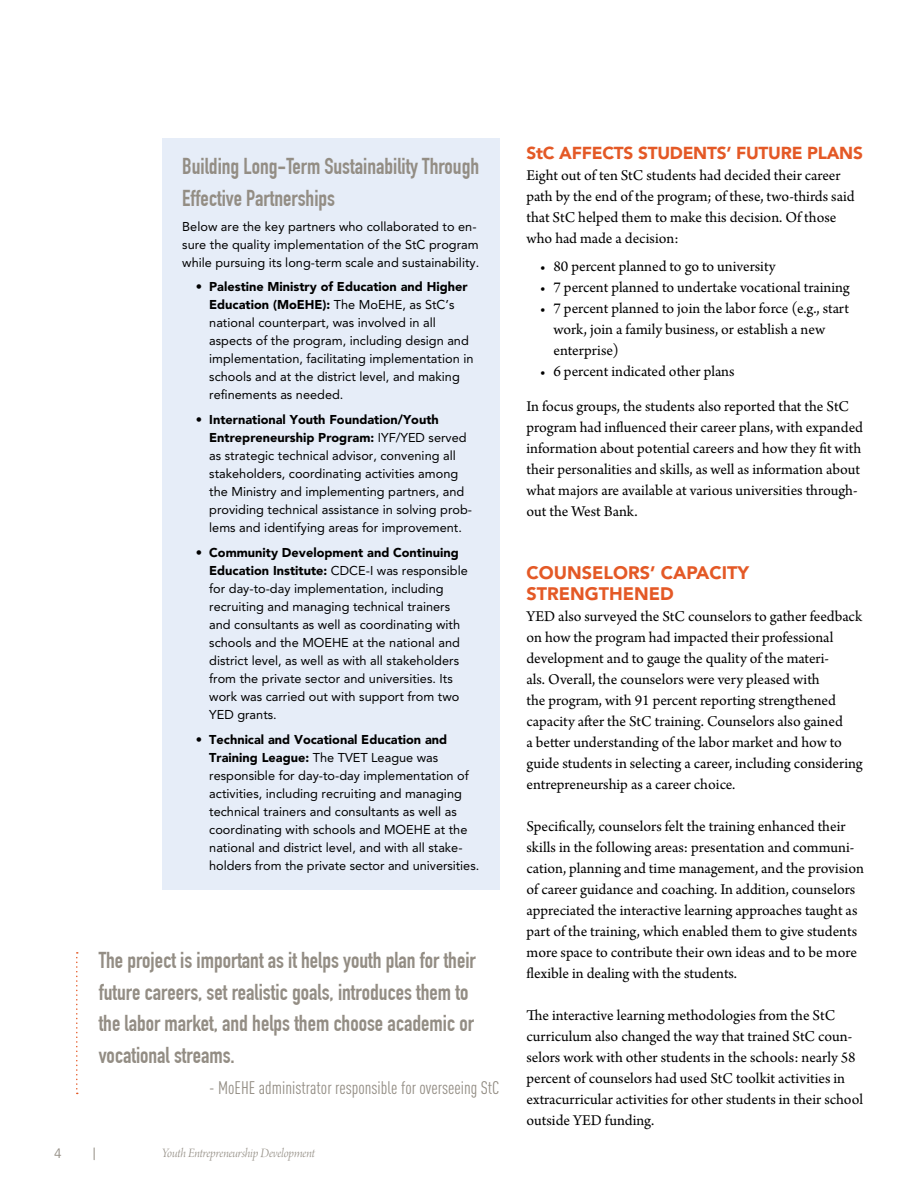
<style>
.page{position:relative;width:918px;height:1188px;background:#fff}
.page>*{position:absolute;margin:0;border:0;box-sizing:border-box;transform-origin:0 0}
.t1{font:700 22.5px/31.5px "DIN Condensed";color:#938d84}
.t2{font:18px "DIN Cond";color:#938d84}
.t3{font:900 18px "Avenir";color:#e45926}
.t4{font:900 17.25px "Avenir";letter-spacing:-.015em;color:#e45926}
.t5{font:15.75px/21px "Arno Pro";color:#000}
.t6{font:13.5px "Arno Pro Light Italic Display";letter-spacing:-.01em;color:#938d84}
.t7{font:13.5px "Avenir";color:#938d84}
.t8{font:12.75px/18px "Avenir";color:#000}
.t9{font:900 12.75px/18px "Avenir";color:#000}
.s1{font-weight:900}
</style>
<div class="page">
<svg style="left:94px;top:1148px;width:1px;height:12px"></svg>
<svg style="left:76px;top:952px;width:2px;height:142px"></svg>
<div style="left:162px;top:138px;width:338px;height:752px;background:#e6edf8"></div>
<h1 class="t1" style="left:182px;top:151px;width:298px">Building Long-Term Sustainability Through<br>Effective Partnerships</h1>
<p class="t8" style="left:182px;top:217px;width:299px">Below are the key partners who collaborated to en&shy;sure the quality implementation of the StC program while pursuing its long-term scale and sustainability.</p>
<p class="t9" style="left:209px;top:278px;width:260px;text-indent:-14px">• Palestine Ministry of Education and Higher<br>Education (MoEHE</p>
<p class="t8" style="left:209px;top:296px;width:266px;text-indent:113px"><span class="s1">):</span> The MoEHE, as StC’s national counterpart, was involved in all aspects of the program, including design and implementation, facilitating implementation in schools and at the district level, and making refinements as needed.</p>
<p class="t8" style="left:209px;top:411px;width:264px;text-indent:-14px"><span class="s1">• International Youth Foundation/Youth Entrepreneurship Program:</span> IYF/YED served as strategic technical advisor, convening all stakeholders, coordinating activities among the Ministry and implementing partners, and providing technical assistance in solving prob&shy;lems and identifying areas for improvement.</p>
<p class="t8" style="left:209px;top:543px;width:260px;text-indent:-14px"><span class="s1">• Community Development and Continuing Education Institute:</span> CDCE-I was responsible for day-to-day implementation, including recruiting and managing technical trainers and consultants as well as coordinating with schools and the MOEHE at the national and district level, as well as with all stakeholders from the private sector and universities. Its work was carried out with support from two YED grants.</p>
<p class="t8" style="left:209px;top:730px;width:272px;text-indent:-14px"><span class="s1">• Technical and Vocational Education and Training League:</span> The TVET League was responsible for day-to-day implementation of activities, including recruiting and managing technical trainers and consultants as well as coordinating with schools and MOEHE at the national and district level, and with all stake&shy;holders from the private sector and universities.</p>
<h1 class="t1" style="left:99px;top:945px;width:379px">The project is important as it helps youth plan for their future careers, set realistic goals, introduces them to the labor market, and helps them choose academic or vocational streams.</h1>
<p class="t2" style="left:209px;top:1077px;width:292px">- MoEHE administrator responsible for overseeing StC</p>
<p class="t7" style="left:54px;top:1145px;width:9px">4</p>
<p class="t6" style="left:162px;top:1145px;width:155px">Youth Entrepreneurship Development</p>
<p class="t4" style="left:526px;top:143px;width:336px">StC Affects Students’ Future Plans</p>
<p class="t5" style="left:526px;top:166px;width:330px">Eight out of ten StC students had decided their career path by the end of the program; of these, two-thirds said that StC helped them to make this decision. Of those who had made a decision:</p>
<p class="t5" style="left:540px;top:256px;width:237px">• 80 percent planned to go to university</p>
<p class="t5" style="left:540px;top:277px;width:311px">• 7 percent planned to undertake vocational training</p>
<p class="t5" style="left:553px;top:298px;width:297px;text-indent:-13px">• 7 percent planned to join the labor force (e.g., start work, join a family business, or establish a new enterprise)</p>
<p class="t5" style="left:540px;top:361px;width:196px">• 6 percent indicated other plans</p>
<p class="t5" style="left:526px;top:397px;width:338px">In focus groups, the students also reported that the StC program had influenced their career plans, with expanded information about potential careers and how they fit with their personalities and skills, as well as information about what majors are available at various universities through&shy;out the West Bank.</p>
<p class="t3" style="left:526px;top:562px;width:148px">Counselors’ Capa</p>
<p class="t3" style="left:709px;top:562px;width:41px">city</p>
<p class="t3" style="left:526px;top:583px;width:149px">Strengthened</p>
<p class="t5" style="left:526px;top:607px;width:338px">YED also surveyed the StC counselors to gather feedback on how the program had impacted their professional development and to gauge the quality of the materi-<br>als. Overall, the counselors were very pleased with<br>the program, with 91 percent reporting strengthened capacity after the StC training. Counselors also gained<br>a better understanding of the labor market and how to guide students in selecting a career, including considering entrepreneurship as a career choice.</p>
<p class="t5" style="left:526px;top:817px;width:339px">Specifically, counselors felt the training enhanced their skills in the following areas: presentation and communi&shy;cation, planning and time management, and the provision of career guidance and coaching. In addition, counselors appreciated the interactive learning approaches taught as part of the training, which enabled them to give students more space to contribute their own ideas and to be more flexible in dealing with the students.</p>
<p class="t5" style="left:526px;top:1006px;width:338px">The interactive learning methodologies from the StC curriculum also changed the way that trained StC coun&shy;selors work with other students in the schools: nearly 58 percent of counselors had used StC toolkit activities in extracurricular activities for other students in their school outside YED funding.</p>
</div>
